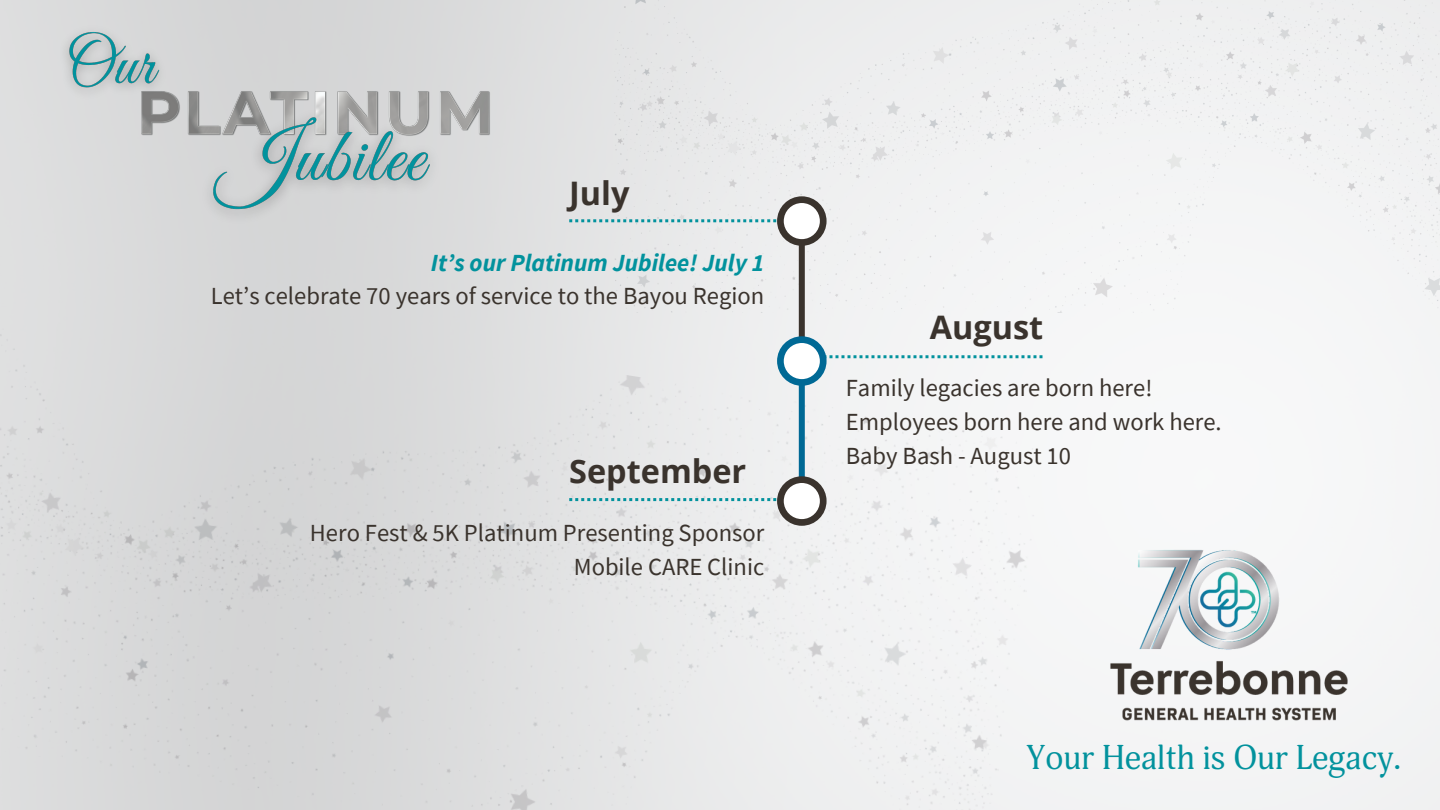
<style>
.page{position:relative;width:1440px;height:810px;background:#fff}
.page>*{position:absolute;margin:0;border:0;box-sizing:border-box;transform-origin:0 0}
.t1{font:33.8px "Adonis Web";color:#02929d}
.t2{font:700 32.4px "Open Sans";color:#3a332d}
.t3{font:24.6px "Source Sans Pro";color:#3a332d}
.t4{font:italic 700 24.6px "Source Sans Pro";color:#02929d}
</style>
<div class="page">
<img style="left:0;top:0;width:1440px;height:810px">
<div style="left:799px;top:235px;width:6px;height:143px;background:#3a332d"></div>
<div style="left:799px;top:378px;width:6px;height:143px;background:#006995"></div>
<svg style="left:826px;top:355px;width:216px;height:3px"></svg>
<svg style="left:777px;top:336px;width:50px;height:50px"></svg>
<div style="left:784px;top:343px;width:36px;height:36px;background:#fff;border-radius:50%"></div>
<svg style="left:569px;top:219px;width:208px;height:3px"></svg>
<svg style="left:777px;top:196px;width:50px;height:50px"></svg>
<div style="left:784px;top:203px;width:36px;height:36px;background:#fff;border-radius:50%"></div>
<svg style="left:569px;top:498px;width:208px;height:3px"></svg>
<div style="left:777px;top:476px;width:50px;height:50px;background:#3a332d;border-radius:50%"></div>
<div style="left:784px;top:483px;width:36px;height:36px;background:#fff;border-radius:50%"></div>
<img style="left:1086px;top:518px;width:273px;height:241px">
<img style="left:127px;top:60px;width:385px;height:95px">
<img style="left:194px;top:102px;width:255px;height:128px">
<img style="left:53px;top:19px;width:123px;height:90px">
<h3 class="t2" style="left:569px;top:170px;width:62px">July</h3>
<h3 class="t4" style="left:431px;top:246px;width:335px">It’s our Platinum Jubilee! July 1</h3>
<p class="t3" style="left:211px;top:280px;width:555px">Let’s celebrate 70 years of service to the Bayou Region</p>
<p class="t2" style="left:569px;top:448px;width:179px">September</p>
<p class="t3" style="left:310px;top:517px;width:456px">Hero Fest &amp; 5K Platinum Presenting Sponsor</p>
<h3 class="t3" style="left:574px;top:551px;width:192px">Mobile CARE Clinic</h3>
<p class="t2" style="left:930px;top:304px;width:115px">August</p>
<p class="t3" style="left:846px;top:372px;width:308px">Family legacies are born here!</p>
<p class="t3" style="left:846px;top:406px;width:377px">Employees born here and work here.</p>
<p class="t3" style="left:846px;top:440px;width:227px">Baby Bash - August 10</p>
<p class="t1" style="left:1026px;top:738px;width:376px">Your Health is Our Legacy.</p>
</div>
